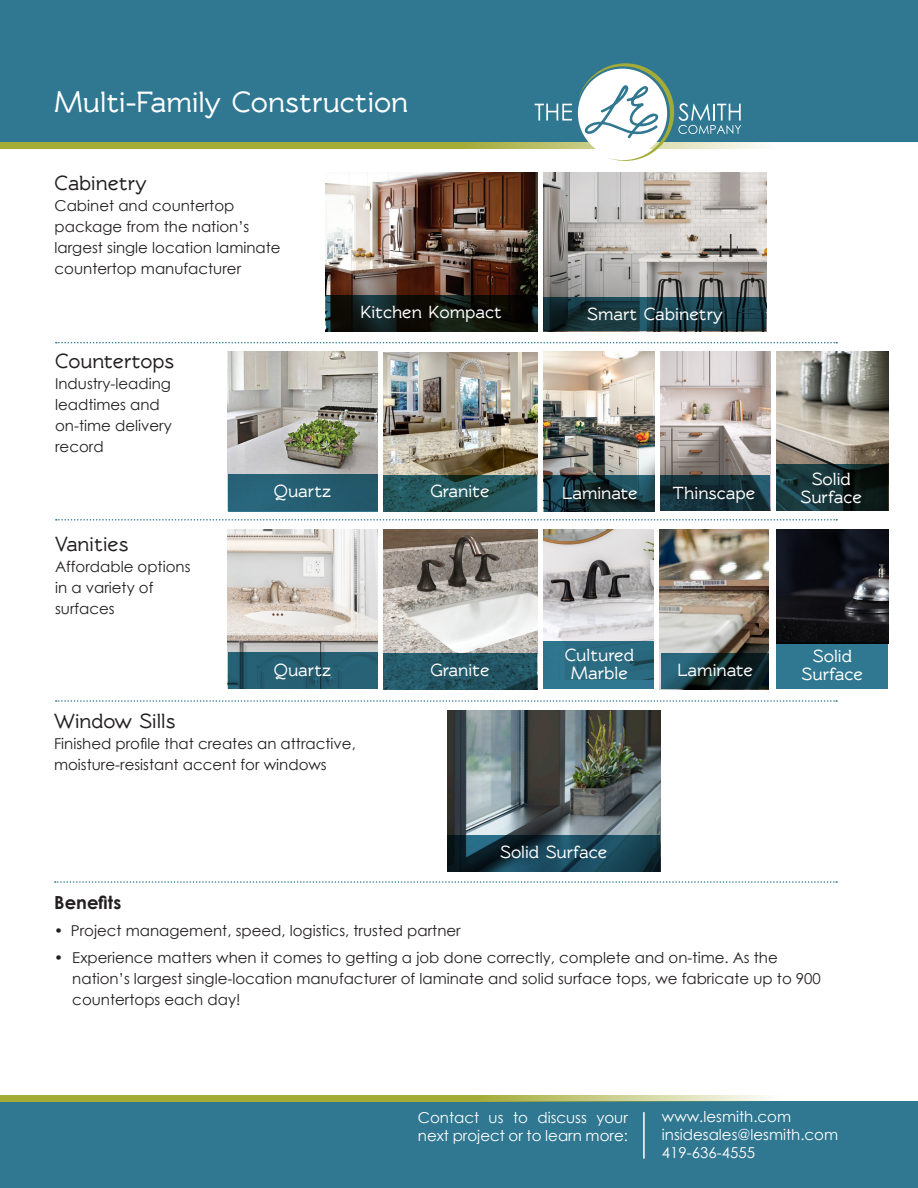
<style>
.page{position:relative;width:918px;height:1188px;background:#fff}
.page>*{position:absolute;margin:0;border:0;box-sizing:border-box;transform-origin:0 0}
.t1{font:700 30px "Rawengulk";color:#fff}
.t2{font:700 21px "Rawengulk";color:#231f20}
.t3{font:700 18px/18px "Rawengulk";color:#fff;text-align:center}
.t4{font:700 18px "Century Gothic";color:#231f20}
.t5{font:15px/21px "Century Gothic";color:#231f20}
.t6{font:15px/18px "Century Gothic";color:#fff}
</style>
<div class="page">
<img style="left:777px;top:530px;width:111px;height:113px">
<img style="left:660px;top:530px;width:109px;height:159px">
<div style="left:0;top:0;width:918px;height:142px;background:#307891"></div>
<svg style="left:0;top:142px;width:767px;height:6px;background:#abb145"></svg>
<svg style="left:535px;top:104px;width:37px;height:17px"></svg>
<svg style="left:578px;top:63px;width:163px;height:98px"></svg>
<div style="left:0;top:1101px;width:918px;height:87px;background:#307891"></div>
<svg style="left:0;top:1095px;width:768px;height:6px;background:#b5ba5b"></svg>
<img style="left:543px;top:530px;width:110px;height:112px">
<svg style="left:543px;top:642px;width:110px;height:47px;background:#2c6e85"></svg>
<svg style="left:661px;top:653px;width:108px;height:36px;background:#15353d"></svg>
<img style="left:326px;top:172px;width:211px;height:123px">
<svg style="left:326px;top:295px;width:211px;height:36px;background:#0f1611"></svg>
<img style="left:544px;top:172px;width:222px;height:125px">
<svg style="left:544px;top:297px;width:222px;height:34px;background:#173942"></svg>
<svg style="left:56px;top:342px;width:781px;height:1px"></svg>
<svg style="left:56px;top:519px;width:781px;height:2px"></svg>
<svg style="left:56px;top:700px;width:781px;height:2px"></svg>
<svg style="left:55px;top:881px;width:782px;height:2px"></svg>
<img style="left:447px;top:710px;width:213px;height:162px">
<svg style="left:447px;top:835px;width:213px;height:36px;background:#153c4c"></svg>
<hr style="left:643px;top:1112px;width:2px;height:47px;background:#fff">
<img style="left:660px;top:352px;width:110px;height:123px">
<img style="left:777px;top:352px;width:111px;height:112px">
<img style="left:544px;top:352px;width:110px;height:123px">
<svg style="left:544px;top:475px;width:110px;height:37px;background:#16353d"></svg>
<svg style="left:660px;top:475px;width:110px;height:36px;background:#15323b"></svg>
<svg style="left:777px;top:464px;width:111px;height:47px;background:#132a2c"></svg>
<img style="left:228px;top:352px;width:150px;height:123px">
<img style="left:383px;top:352px;width:154px;height:123px">
<div style="left:228px;top:475px;width:150px;height:37px;background:#265f72"></div>
<svg style="left:383px;top:475px;width:154px;height:37px;background:#23555a"></svg>
<img style="left:228px;top:530px;width:150px;height:123px">
<img style="left:383px;top:530px;width:154px;height:123px">
<svg style="left:228px;top:653px;width:150px;height:36px;background:#255d70"></svg>
<svg style="left:383px;top:653px;width:154px;height:37px;background:#225563"></svg>
<div style="left:777px;top:643px;width:111px;height:46px;background:#307891"></div>
<p class="t1" style="left:54px;top:86px;width:356px">Multi-Family Construction</p>
<p class="t2" style="left:55px;top:171px;width:94px">Cabinetry</p>
<p class="t5" style="left:55px;top:195px;width:228px">Cabinet and countertop package from the nation’s largest single location laminate countertop manufacturer</p>
<p class="t2" style="left:55px;top:349px;width:121px">Countertops</p>
<p class="t5" style="left:55px;top:373px;width:117px">Industry-leading leadtimes and</p>
<p class="t5" style="left:55px;top:415px;width:118px">on-time delivery record</p>
<p class="t3" style="left:361px;top:303px;width:143px">Kitchen Kompact</p>
<p class="t3" style="left:587px;top:305px;width:137px">Smart Cabinetry</p>
<p class="t2" style="left:55px;top:532px;width:75px">Vanities</p>
<p class="t5" style="left:55px;top:555px;width:137px">Affordable options in a variety of surfaces</p>
<p class="t3" style="left:812px;top:470px;width:41px">Solid</p>
<p class="t3" style="left:274px;top:482px;width:59px">Quartz</p>
<p class="t3" style="left:431px;top:482px;width:61px">Granite</p>
<p class="t3" style="left:800px;top:488px;width:63px">Surface</p>
<p class="t3" style="left:562px;top:484px;width:77px">Laminate</p>
<p class="t3" style="left:673px;top:484px;width:84px">Thinscape</p>
<p class="t3" style="left:274px;top:661px;width:59px">Quartz</p>
<p class="t3" style="left:431px;top:661px;width:61px">Granite</p>
<p class="t3" style="left:565px;top:646px;width:71px">Cultured<br>Marble</p>
<p class="t3" style="left:677px;top:661px;width:77px">Laminate</p>
<p class="t3" style="left:802px;top:647px;width:63px">Solid<br>Surface</p>
<p class="t2" style="left:54px;top:709px;width:123px">Window Sills</p>
<p class="t5" style="left:54px;top:733px;width:303px">Finished profile that creates an attractive, moisture-resistant accent for windows</p>
<p class="t3" style="left:500px;top:843px;width:109px">Solid Surface</p>
<p class="t4" style="left:54px;top:889px;width:68px">Benefits</p>
<p class="t5" style="left:54px;top:920px;width:408px">• Project management, speed, logistics, trusted partner</p>
<p class="t5" style="left:72px;top:947px;width:750px;text-indent:-18px">• Experience matters when it comes to getting a job done correctly, complete and on-time. As the nation’s largest single-location manufacturer of laminate and solid surface tops, we fabricate up to 900 countertops each day!</p>
<p class="t6" style="left:418px;top:1109px;width:212px">Contact us to discuss your next project or to learn more:</p>
<p class="t6" style="left:662px;top:1107px;width:131px">www.lesmith.com</p>
<p class="t6" style="left:662px;top:1125px;width:178px">insidesales@lesmith.com</p>
<p class="t6" style="left:662px;top:1143px;width:95px">419-636-4555</p>
</div>
